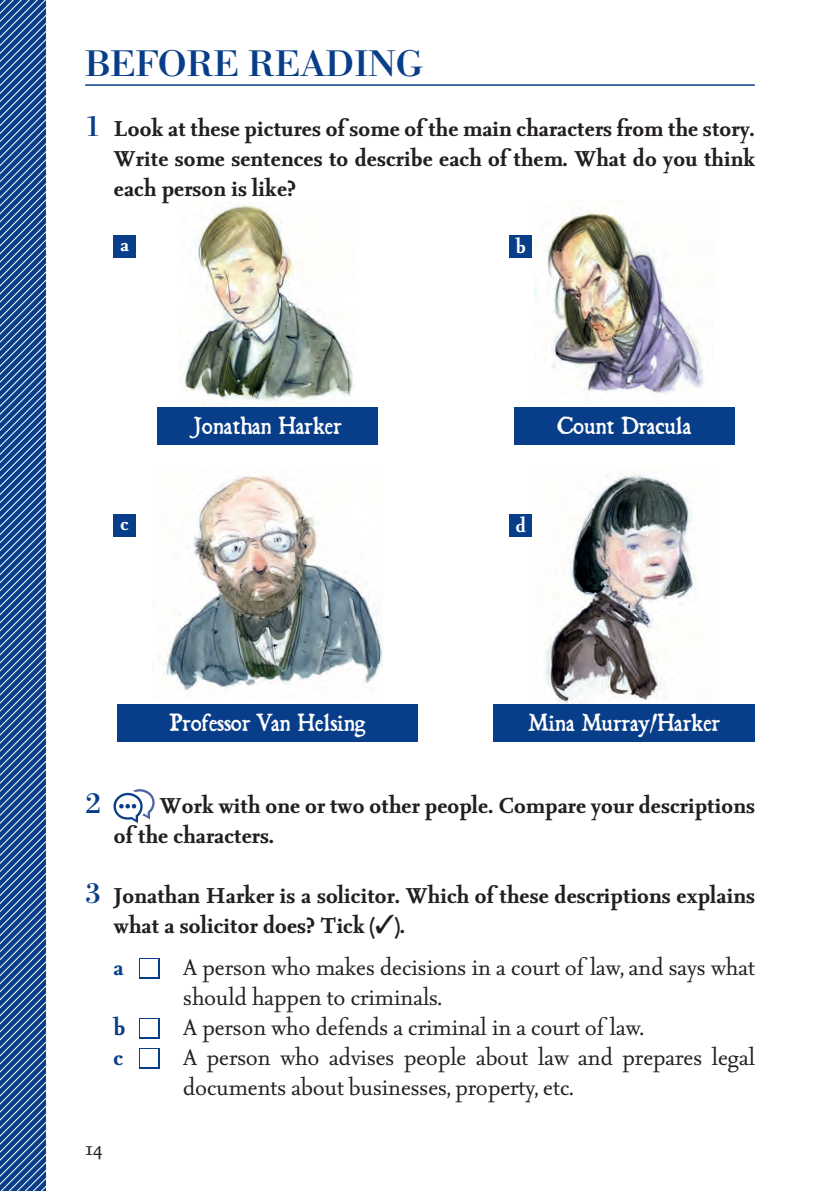
<style>
.page{position:relative;width:840px;height:1191px;background:#fff}
.page>*{position:absolute;margin:0;border:0;box-sizing:border-box;transform-origin:0 0}
.t1{font:700 38px "Bodoni Classico";color:#083e89}
.t2{font:700 30px "Bodoni Classico";color:#083e89}
.t3{font:28px "Black Beard";letter-spacing:.01em;color:#fff}
.t4{font:700 26px/30px "Seria";color:#231f20}
.t5{font:26px/30px "Seria";color:#231f20}
.t6{font:700 26px "Seria";color:#083e89}
.t7{font:24px "Seria";color:#231f20}
.t8{font:700 22px "Seria";color:#fff}
.s1{font-family:"Bodoni Classico";font-size:30px;color:#083e89}
</style>
<div class="page">
<svg style="left:113px;top:789px;width:41px;height:34px"></svg>
<div style="left:139px;top:958px;width:20px;height:20px;background:#083e89"></div>
<div style="left:140px;top:959px;width:18px;height:18px;background:#fff"></div>
<div style="left:139px;top:1018px;width:20px;height:20px;background:#083e89"></div>
<div style="left:140px;top:1019px;width:18px;height:18px;background:#fff"></div>
<div style="left:139px;top:1048px;width:20px;height:20px;background:#083e89"></div>
<div style="left:140px;top:1049px;width:18px;height:18px;background:#fff"></div>
<img style="left:534px;top:200px;width:170px;height:195px">
<img style="left:164px;top:475px;width:218px;height:221px">
<img style="left:545px;top:472px;width:152px;height:232px">
<img style="left:183px;top:205px;width:170px;height:197px">
<div style="left:113px;top:235px;width:22px;height:23px;background:#083e89"></div>
<div style="left:113px;top:514px;width:22px;height:23px;background:#083e89"></div>
<div style="left:508px;top:235px;width:23px;height:23px;background:#083e89"></div>
<div style="left:508px;top:514px;width:23px;height:23px;background:#083e89"></div>
<div style="left:157px;top:407px;width:220px;height:38px;background:#083e89"></div>
<div style="left:117px;top:704px;width:300px;height:37px;background:#083e89"></div>
<div style="left:513px;top:407px;width:221px;height:38px;background:#083e89"></div>
<div style="left:493px;top:704px;width:261px;height:37px;background:#083e89"></div>
<hr style="left:85px;top:84px;width:669px;height:2px;background:#083e89">
<svg style="left:0;top:0;width:46px;height:1191px;background:#335f9d"></svg>
<h1 class="t1" style="left:85px;top:41px;width:339px">BEFORE READING</h1>
<p class="t4" style="left:113px;top:114px;width:642px;text-align:justify;text-indent:-28px"><span class="s1">1</span> Look at these pictures of some of the main characters from the story.<br>Write some sentences to describe each of them. What do you think each person is like?</p>
<p class="t8" style="left:120px;top:234px;width:10px">a</p>
<p class="t8" style="left:120px;top:513px;width:10px">c</p>
<p class="t3" style="left:193px;top:410px;width:150px">Jonathan Harker</p>
<p class="t3" style="left:169px;top:707px;width:197px">Professor Van Helsing</p>
<p class="t8" style="left:515px;top:236px;width:12px">b</p>
<p class="t3" style="left:557px;top:410px;width:135px">Count Dracula</p>
<p class="t8" style="left:515px;top:515px;width:12px">d</p>
<p class="t3" style="left:528px;top:707px;width:193px">Mina Murray/Harker</p>
<p class="t2" style="left:85px;top:785px;width:17px">2</p>
<p class="t4" style="left:113px;top:792px;width:642px;text-indent:46px">Work with one or two other people. Compare your descriptions of the characters.</p>
<p class="t4" style="left:113px;top:882px;width:642px;text-indent:-28px"><span class="s1">3</span> Jonathan Harker is a solicitor. Which of these descriptions explains what a solicitor does? Tick (✓).</p>
<p class="t6" style="left:113px;top:954px;width:12px">a</p>
<p class="t5" style="left:183px;top:953px;width:573px">A person who makes decisions in a court of law, and says what should happen to criminals.</p>
<p class="t6" style="left:113px;top:1014px;width:14px">b</p>
<p class="t5" style="left:183px;top:1013px;width:462px">A person who defends a criminal in a court of law.</p>
<p class="t6" style="left:113px;top:1044px;width:11px">c</p>
<p class="t5" style="left:183px;top:1043px;width:573px">A person who advises people about law and prepares legal documents about businesses, property, etc.</p>
<p class="t7" style="left:85px;top:1135px;width:19px">14</p>
</div>
